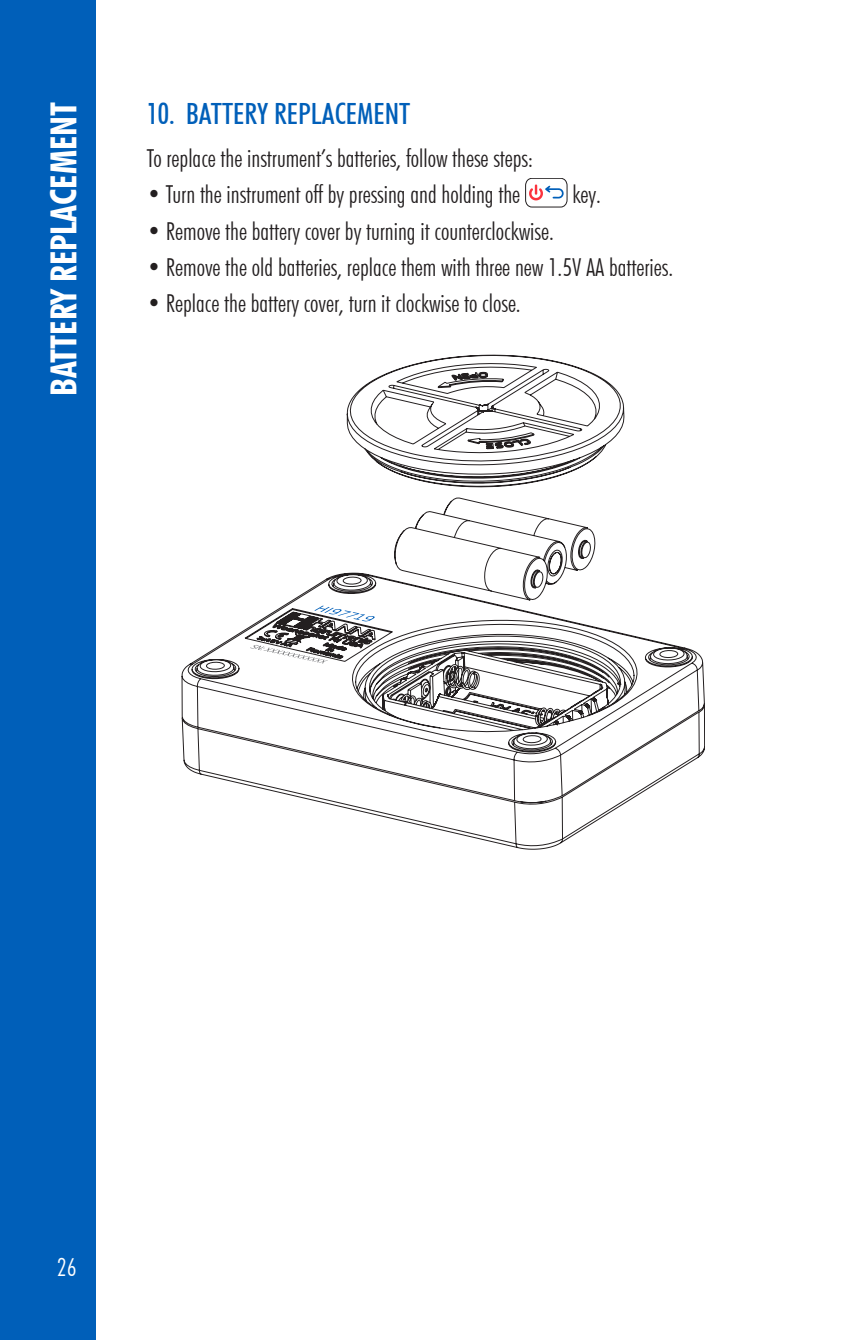
<style>
.page{position:relative;width:842px;height:1340px;background:#fff}
.page>*{position:absolute;margin:0;border:0;box-sizing:border-box;transform-origin:0 0}
.t1{font:700 condensed 36px "Futura BT";color:#fff}
.t2{font:500 condensed 29.25px "Futura BT";color:#005fb9}
.t3{font:300 condensed 24.75px "Futura BT";color:#231f20}
.t4{font:300 condensed 24.75px "Futura BT";color:#fff}
</style>
<div class="page">
<div style="left:0;top:0;width:96px;height:1339px;background:#005fb9"></div>
<svg style="left:525px;top:178px;width:42px;height:29px"></svg>
<svg style="left:182px;top:355px;width:523px;height:494px"></svg>
<svg style="left:250px;top:644px;width:78px;height:19px"></svg>
<svg style="left:314px;top:605px;width:62px;height:16px"></svg>
<h1 class="t1" style="left:42px;top:396px;width:295px;rotate:-90deg">BATTERY REPLACEMENT</h1>
<p class="t2" style="left:147px;top:96px;width:265px">10. BATTERY REPLACEMENT</p>
<p class="t3" style="left:147px;top:143px;width:388px">To replace the instrument’s batteries, follow these steps:</p>
<p class="t3" style="left:147px;top:179px;width:375px">• Turn the instrument off by pressing and holding the</p>
<p class="t3" style="left:572px;top:179px;width:30px">key.</p>
<p class="t3" style="left:147px;top:216px;width:409px">• Remove the battery cover by turning it counterclockwise.</p>
<p class="t3" style="left:147px;top:252px;width:528px">• Remove the old batteries, replace them with three new 1.5V AA batteries.</p>
<p class="t3" style="left:147px;top:288px;width:376px">• Replace the battery cover, turn it clockwise to close.</p>
<p class="t4" style="left:57px;top:1252px;width:21px">26</p>
</div>
